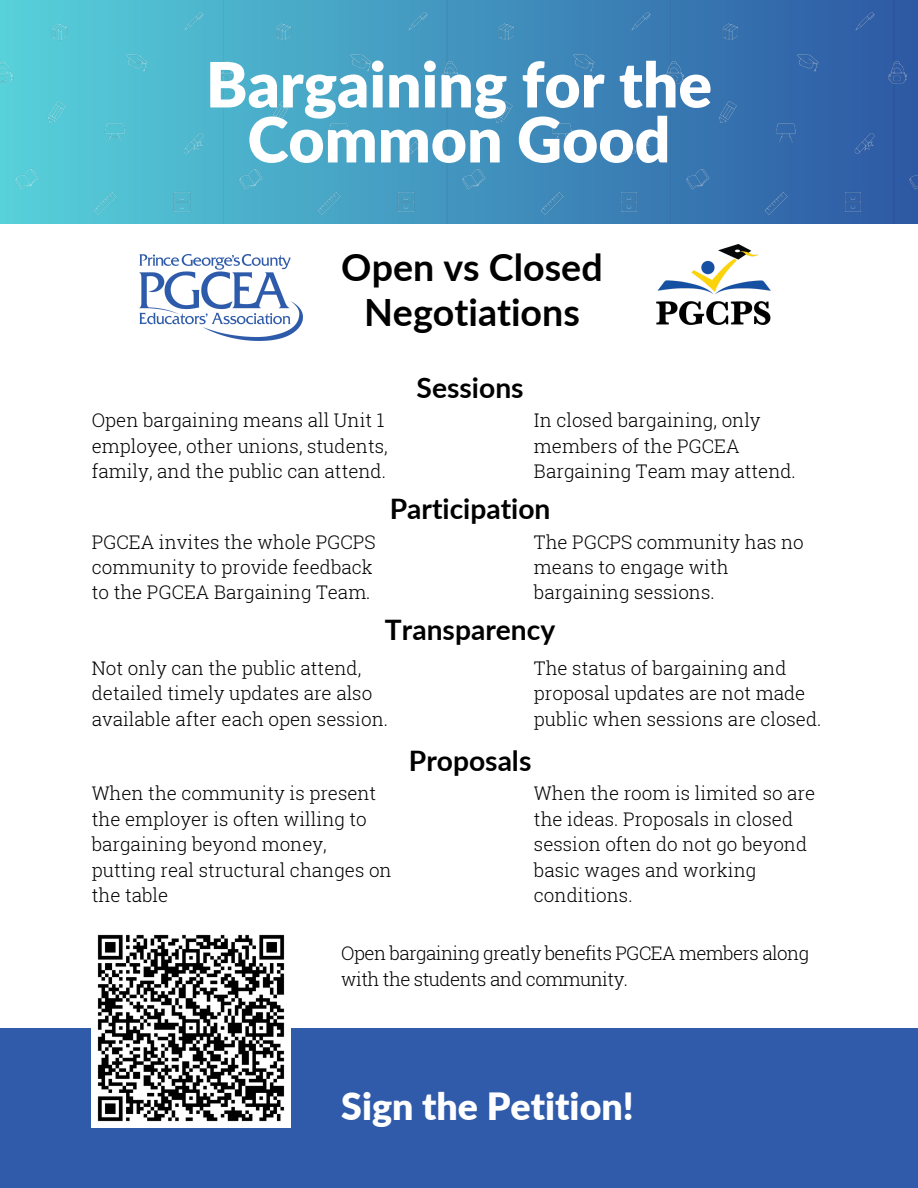
<style>
.page{position:relative;width:918px;height:1188px;background:#fff}
.page>*{position:absolute;margin:0;border:0;box-sizing:border-box;transform-origin:0 0}
.t1{font:900 62.4px/55.1px "Lato";color:#fff;text-align:center}
.t2{font:700 37.65px/45.2px "Lato";color:#000;text-align:center}
.t3{font:900 37.5px "Lato";color:#fff}
.t4{font:700 28.2px "Lato";color:#000}
.t5{font:300 18.75px/25.3px "Roboto Slab";color:#000}
.t6{font:300 18.75px/25.8px "Roboto Slab";letter-spacing:-.03em;color:#000}
</style>
<div class="page">
<div style="left:0;top:1028px;width:918px;height:160px;background:#2f5baa"></div>
<img style="left:0;top:0;width:918px;height:224px">
<img style="left:656px;top:244px;width:114px;height:80px">
<img style="left:140px;top:254px;width:163px;height:87px">
<img style="left:92px;top:934px;width:199px;height:194px">
<p class="t1" style="left:206px;top:56px;width:508px">Bargaining for the<br>Common Good</p>
<p class="t2" style="left:341px;top:244px;width:263px">Open vs Closed<br>Negotiations</p>
<p class="t5" style="left:92px;top:407px;width:297px">Open bargaining means all Unit 1 employee, other unions, students, family, and the public can attend.</p>
<p class="t4" style="left:417px;top:371px;width:108px">Sessions</p>
<p class="t5" style="left:534px;top:407px;width:263px">In closed bargaining, only members of the PGCEA<br>Bargaining Team may attend.</p>
<p class="t5" style="left:92px;top:529px;width:285px">PGCEA invites the whole PGCPS community to provide feedback to the PGCEA Bargaining Team.</p>
<p class="t4" style="left:390px;top:491px;width:162px">Participation</p>
<p class="t5" style="left:534px;top:529px;width:271px">The PGCPS community has no means to engage with bargaining sessions.</p>
<h3 class="t4" style="left:385px;top:612px;width:172px">Transparency</h3>
<p class="t5" style="left:92px;top:655px;width:298px">Not only can the public attend, detailed timely updates are also available after each open session.</p>
<h3 class="t5" style="left:534px;top:655px;width:289px">The status of bargaining and proposal updates are not made public when sessions are closed.</h3>
<p class="t5" style="left:92px;top:780px;width:301px">When the community is present the employer is often willing to bargaining beyond money, putting real structural changes on the table</p>
<h1 class="t4" style="left:409px;top:743px;width:124px">Proposals</h1>
<h2 class="t5" style="left:534px;top:780px;width:283px">When the room is limited so are the ideas. Proposals in closed session often do not go beyond basic wages and working conditions.</h2>
<h3 class="t6" style="left:341px;top:940px;width:469px">Open bargaining greatly benefits PGCEA members along with the students and community.</h3>
<p class="t3" style="left:341px;top:1083px;width:294px">Sign the Petition!</p>
</div>
